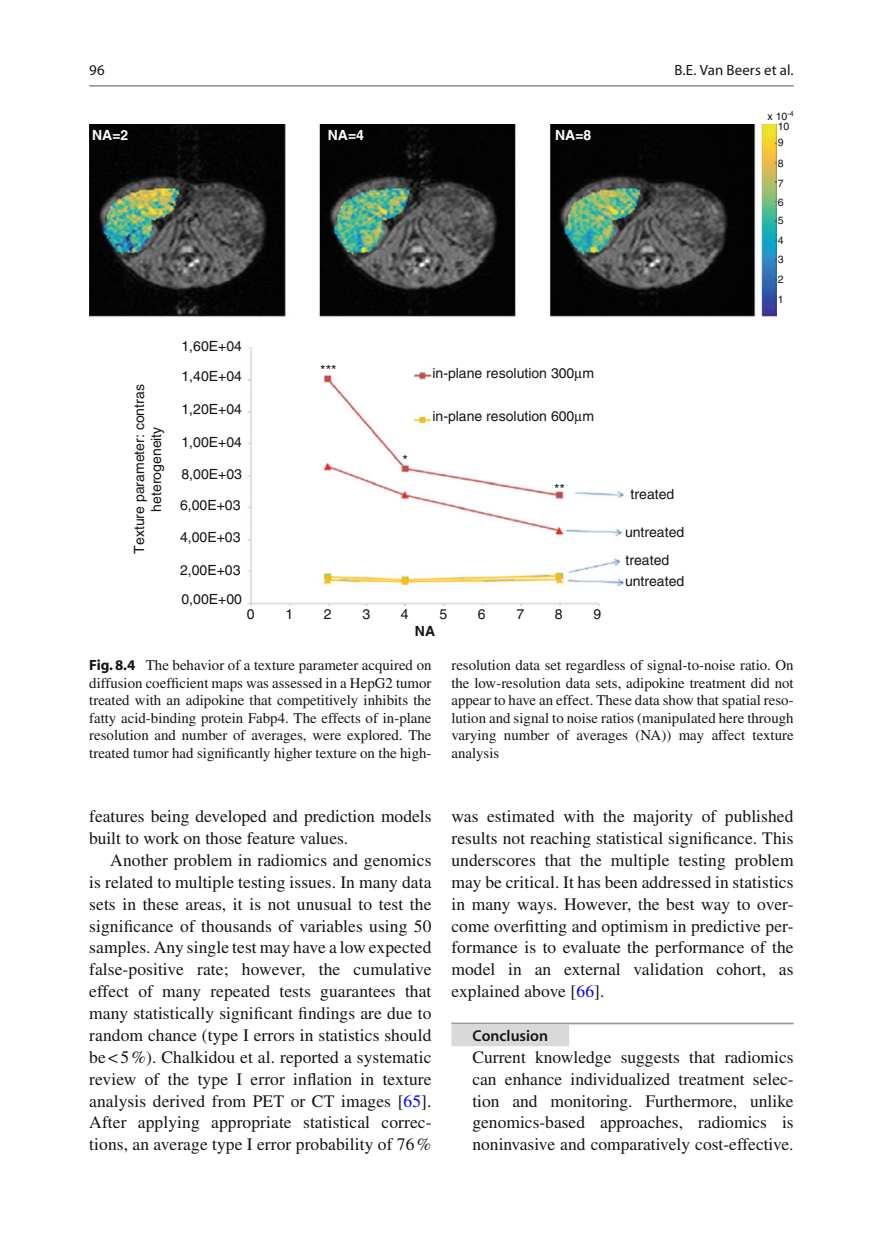
<style>
.page{position:relative;width:883px;height:1260px;background:#fff}
.page>*{position:absolute;margin:0;border:0;box-sizing:border-box;transform-origin:0 0}
.t1{font:17.5px/21.9px "Gyrnlp Times";color:#131413;text-align:justify}
.t2{font:600 15.75px "Fkbkgf Myriad";color:#131413}
.t3{font:14.88px/17.5px "Gyrnlp Times";color:#131413;text-align:justify}
.t4{font:14.88px "Mdcmbb Myriad";letter-spacing:.01em;color:#131413}
.t5{font:14px/28.7px "Jkphcn Helvetica";color:#131413}
.t6{font:700 14px "Ytfnvr Helvetica";color:#fff}
.t7{font:700 14px "Ytfnvr Helvetica";color:#131413}
.t8{font:10.5px "Jkphcn Helvetica";color:#131413}
.s1{font-family:"Mswvsj Myriad";font-weight:700}
.s2{color:#0000fa}
</style>
<div class="page">
<hr style="left:451px;top:1023px;width:343px;height:1px;background:#989898">
<div style="left:451px;top:1024px;width:118px;height:22px;background:#d9d9d9"></div>
<img style="left:89px;top:124px;width:687px;height:482px">
<hr style="left:89px;top:85px;width:705px;height:2px;background:#989898">
<svg style="left:575px;top:371px;width:7px;height:11px"></svg>
<svg style="left:575px;top:414px;width:7px;height:10px"></svg>
<p class="t4" style="left:89px;top:64px;width:17px">96</p>
<p class="t6" style="left:92px;top:130px;width:38px">NA=2</p>
<p class="t6" style="left:328px;top:130px;width:38px">NA=4</p>
<p class="t6" style="left:555px;top:130px;width:38px">NA=8</p>
<p class="t5" style="left:132px;top:554px;width:171px;line-height:16.8px;text-align:center;rotate:-90deg">Texture parameter: contras heterogeneity</p>
<p class="t5" style="left:182px;top:333px;width:62px;line-height:29.4px">1,60E+04<br>1,40E+04</p>
<p class="t5" style="left:182px;top:396px;width:62px">1,20E+04</p>
<p class="t5" style="left:182px;top:429px;width:62px">1,00E+04</p>
<p class="t5" style="left:182px;top:461px;width:62px">8,00E+03</p>
<p class="t5" style="left:180px;top:492px;width:62px">6,00E+03</p>
<p class="t5" style="left:180px;top:524px;width:62px">4,00E+03</p>
<p class="t5" style="left:180px;top:557px;width:63px">2,00E+03<br>0,00E+00</p>
<p class="t5" style="left:320px;top:357px;width:18px">***</p>
<p class="t5" style="left:402px;top:447px;width:7px">*</p>
<p class="t5" style="left:432px;top:360px;width:163px">in-plane resolution 300 m</p>
<p class="t5" style="left:432px;top:403px;width:163px">in-plane resolution 600 m</p>
<p class="t5" style="left:554px;top:476px;width:12px">**</p>
<p class="t5" style="left:247px;top:601px;width:9px">0</p>
<p class="t5" style="left:285px;top:601px;width:9px">1</p>
<p class="t5" style="left:324px;top:601px;width:9px">2</p>
<p class="t5" style="left:362px;top:601px;width:9px">3</p>
<p class="t5" style="left:401px;top:601px;width:9px">4</p>
<p class="t5" style="left:439px;top:601px;width:9px">5</p>
<p class="t5" style="left:478px;top:601px;width:9px">6</p>
<p class="t5" style="left:516px;top:601px;width:9px">7</p>
<p class="t5" style="left:555px;top:601px;width:9px">8</p>
<p class="t5" style="left:593px;top:601px;width:9px">9</p>
<p class="t7" style="left:415px;top:626px;width:22px">NA</p>
<p class="t4" style="left:674px;top:64px;width:121px">B.E. Van Beers et al.</p>
<p class="t8" style="left:768px;top:112px;width:28px">x 10<sup>-4</sup></p>
<p class="t8" style="left:778px;top:122px;width:13px">10</p>
<p class="t8" style="left:778px;top:139px;width:7px">9</p>
<p class="t8" style="left:778px;top:159px;width:7px">8</p>
<p class="t8" style="left:778px;top:180px;width:7px">7</p>
<p class="t8" style="left:778px;top:198px;width:7px">6</p>
<p class="t8" style="left:778px;top:217px;width:7px">5</p>
<p class="t8" style="left:778px;top:237px;width:7px">4</p>
<p class="t8" style="left:778px;top:256px;width:7px">3</p>
<p class="t8" style="left:778px;top:275px;width:7px">2</p>
<p class="t5" style="left:631px;top:481px;width:45px">treated</p>
<p class="t5" style="left:625px;top:519px;width:61px">untreated treated</p>
<p class="t5" style="left:625px;top:568px;width:61px">untreated</p>
<p class="t8" style="left:778px;top:295px;width:7px">1</p>
<p class="t3" style="left:89px;top:658px;width:344px"><span class="s1">Fig. 8.4</span> The behavior of a texture parameter acquired on diffusion coefficient maps was assessed in a HepG2 tumor treated with an adipokine that competitively inhibits the fatty acid-binding protein Fabp4. The effects of in-plane resolution and number of averages, were explored. The treated tumor had significantly higher texture on the high-</p>
<p class="t3" style="left:451px;top:658px;width:344px">resolution data set regardless of signal-to- noise ratio. On the low-resolution data sets, adipokine treatment did not appear to have an effect. These data show that spatial reso&shy;lution and signal to noise ratios (manipulated here through varying number of averages (NA)) may affect texture analysis</p>
<p class="t1" style="left:89px;top:807px;width:344px">features being developed and prediction models built to work on those feature values.</p>
<p class="t1" style="left:89px;top:851px;width:344px;text-indent:21px">Another problem in radiomics and genomics is related to multiple testing issues. In many data sets in these areas, it is not unusual to test the significance of thousands of variables using 50 samples. Any single test may have a low expected false-positive rate; however, the cumulative effect of many repeated tests guarantees that many statistically significant findings are due to random chance (type I errors in statistics should be &lt; 5 %). Chalkidou et al. reported a systematic review of the type I error inflation in texture analysis derived from PET or CT images [ <span class="s2">65</span> ].<br>After applying appropriate statistical correc&shy;tions, an average type I error probability of 76 %</p>
<p class="t1" style="left:451px;top:807px;width:344px">was estimated with the majority of published results not reaching statistical significance. This underscores that the multiple testing problem may be critical. It has been addressed in statistics in many ways. However, the best way to over&shy;come overfitting and optimism in predictive per&shy;formance is to evaluate the performance of the model in an external validation cohort, as explained above [ <span class="s2">66</span> ].</p>
<p class="t2" style="left:472px;top:1030px;width:77px">Conclusion</p>
<p class="t1" style="left:472px;top:1048px;width:323px">Current knowledge suggests that radiomics can enhance individualized treatment selec&shy;tion and monitoring. Furthermore, unlike genomics-based approaches, radiomics is noninvasive and comparatively cost-effective.</p>
</div>
